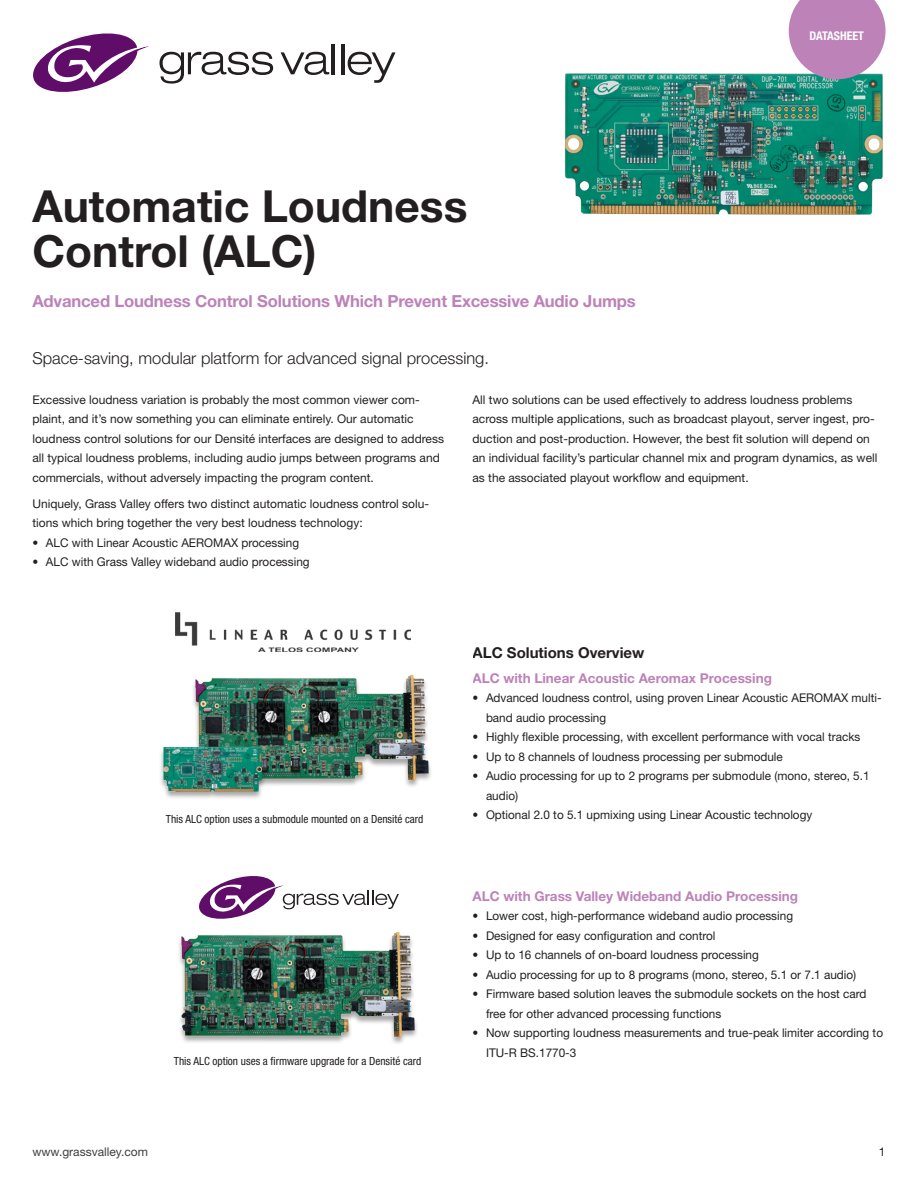
<style>
.page{position:relative;width:918px;height:1188px;background:#fff}
.page>*{position:absolute;margin:0;border:0;box-sizing:border-box;transform-origin:0 0}
._2019_Product_Name{font:700 44.25px/45px "Helvetica Neue";color:#231f20}
._2019_Product_Functi{font:700 16.65px "Helvetica Neue";letter-spacing:-.01em;color:#bd82b8}
._2019_Intro{font:300 16.5px "Helvetica Neue";color:#231f20}
._2019_Text_Header{font:700 15px "Helvetica Neue";color:#231f20}
._2019_Text_Subhead{font:700 13.5px "Helvetica Neue";color:#bd82b8}
._2019_Text{font:12px/19.5px "Helvetica Neue";color:#231f20}
.t1{font:12px "Helvetica Neue";color:#3e3e3f}
.t2{font:700 condensed 12px "Helvetica Neue";color:#fff}
._2019_Diagram_Text{font:condensed 11.25px "Helvetica Neue";color:#231f20}
</style>
<div class="page">
<svg style="left:160px;top:52px;width:113px;height:32px"></svg>
<svg style="left:281px;top:52px;width:48px;height:23px"></svg>
<hr style="left:332px;top:44px;width:3px;height:30px;background:#231f20">
<hr style="left:342px;top:44px;width:3px;height:30px;background:#231f20">
<svg style="left:348px;top:52px;width:48px;height:31px"></svg>
<svg style="left:33px;top:33px;width:115px;height:59px"></svg>
<img style="left:565px;top:73px;width:318px;height:142px">
<img style="left:193px;top:674px;width:238px;height:113px">
<div style="left:159px;top:747px;width:107px;height:53px;background:#231f20;opacity:.4"></div>
<img style="left:159px;top:743px;width:109px;height:53px">
<img style="left:176px;top:612px;width:234px;height:39px">
<img style="left:179px;top:931px;width:238px;height:113px">
<svg style="left:199px;top:876px;width:200px;height:43px"></svg>
<svg style="left:789px;top:0;width:97px;height:79px;background:#bd91bd"></svg>
<p class="_2019_Product_Name" style="left:32px;top:183px;width:437px">Automatic Loudness<br>Control (ALC)</p>
<p class="_2019_Product_Functi" style="left:32px;top:291px;width:605px">Advanced Loudness Control Solutions Which Prevent Excessive Audio Jumps</p>
<p class="t2" style="left:810px;top:29px;width:56px">DATASHEET</p>
<p class="_2019_Intro" style="left:32px;top:348px;width:458px">Space-saving, modular platform for advanced signal processing.</p>
<p class="_2019_Text" style="left:32px;top:390px;width:413px">Excessive loudness variation is probably the most common viewer com&shy;plaint, and it’s now something you can eliminate entirely. Our automatic loudness control solutions for our Densité interfaces are designed to address all typical loudness problems, including audio jumps between programs and commercials, without adversely impacting the program content.</p>
<p class="_2019_Text" style="left:32px;top:494px;width:398px">Uniquely, Grass Valley offers two distinct automatic loudness control solu&shy;tions which bring together the very best loudness technology:</p>
<p class="_2019_Text" style="left:32px;top:533px;width:268px">• ALC with Linear Acoustic AEROMAX processing</p>
<p class="_2019_Text" style="left:32px;top:552px;width:279px">• ALC with Grass Valley wideband audio processing</p>
<p class="_2019_Text" style="left:472px;top:390px;width:406px">All two solutions can be used effectively to address loudness problems across multiple applications, such as broadcast playout, server ingest, pro&shy;duction and post-production. However, the best fit solution will depend on an individual facility’s particular channel mix and program dynamics, as well as the associated playout workflow and equipment.</p>
<p class="_2019_Diagram_Text" style="left:166px;top:813px;width:259px">This ALC option uses a submodule mounted on a Densité card</p>
<p class="_2019_Diagram_Text" style="left:174px;top:1055px;width:249px">This ALC option uses a firmware upgrade for a Densité card</p>
<p class="_2019_Text_Header" style="left:472px;top:643px;width:173px">ALC Solutions Overview</p>
<p class="_2019_Text_Subhead" style="left:472px;top:669px;width:301px">ALC with Linear Acoustic Aeromax Processing</p>
<p class="_2019_Text" style="left:486px;top:688px;width:397px;text-indent:-14px">• Advanced loudness control, using proven Linear Acoustic AEROMAX multi&shy;band audio processing</p>
<p class="_2019_Text" style="left:472px;top:727px;width:389px">• Highly flexible processing, with excellent performance with vocal tracks</p>
<p class="_2019_Text" style="left:472px;top:746px;width:312px">• Up to 8 channels of loudness processing per submodule</p>
<p class="_2019_Text" style="left:486px;top:766px;width:385px;text-indent:-14px">• Audio processing for up to 2 programs per submodule (mono, stereo, 5.1 audio)</p>
<p class="_2019_Text" style="left:472px;top:805px;width:341px">• Optional 2.0 to 5.1 upmixing using Linear Acoustic technology</p>
<p class="_2019_Text_Subhead" style="left:472px;top:887px;width:327px">ALC with Grass Valley Wideband Audio Processing</p>
<p class="_2019_Text" style="left:472px;top:906px;width:322px">• Lower cost, high-performance wideband audio processing</p>
<p class="_2019_Text" style="left:472px;top:925px;width:245px">• Designed for easy configuration and control</p>
<p class="_2019_Text" style="left:472px;top:945px;width:288px">• Up to 16 channels of on-board loudness processing</p>
<p class="_2019_Text" style="left:472px;top:964px;width:385px">• Audio processing for up to 8 programs (mono, stereo, 5.1 or 7.1 audio)</p>
<p class="_2019_Text" style="left:486px;top:984px;width:382px;text-indent:-14px">• Firmware based solution leaves the submodule sockets on the host card free for other advanced processing functions</p>
<p class="_2019_Text" style="left:486px;top:1023px;width:399px;text-indent:-14px">• Now supporting loudness measurements and true-peak limiter according to<br>ITU-R BS.1770-3</p>
<p class="t1" style="left:32px;top:1144px;width:117px">www.grassvalley.com</p>
<p class="_2019_Text" style="left:879px;top:1141px;width:8px">1</p>
</div>
